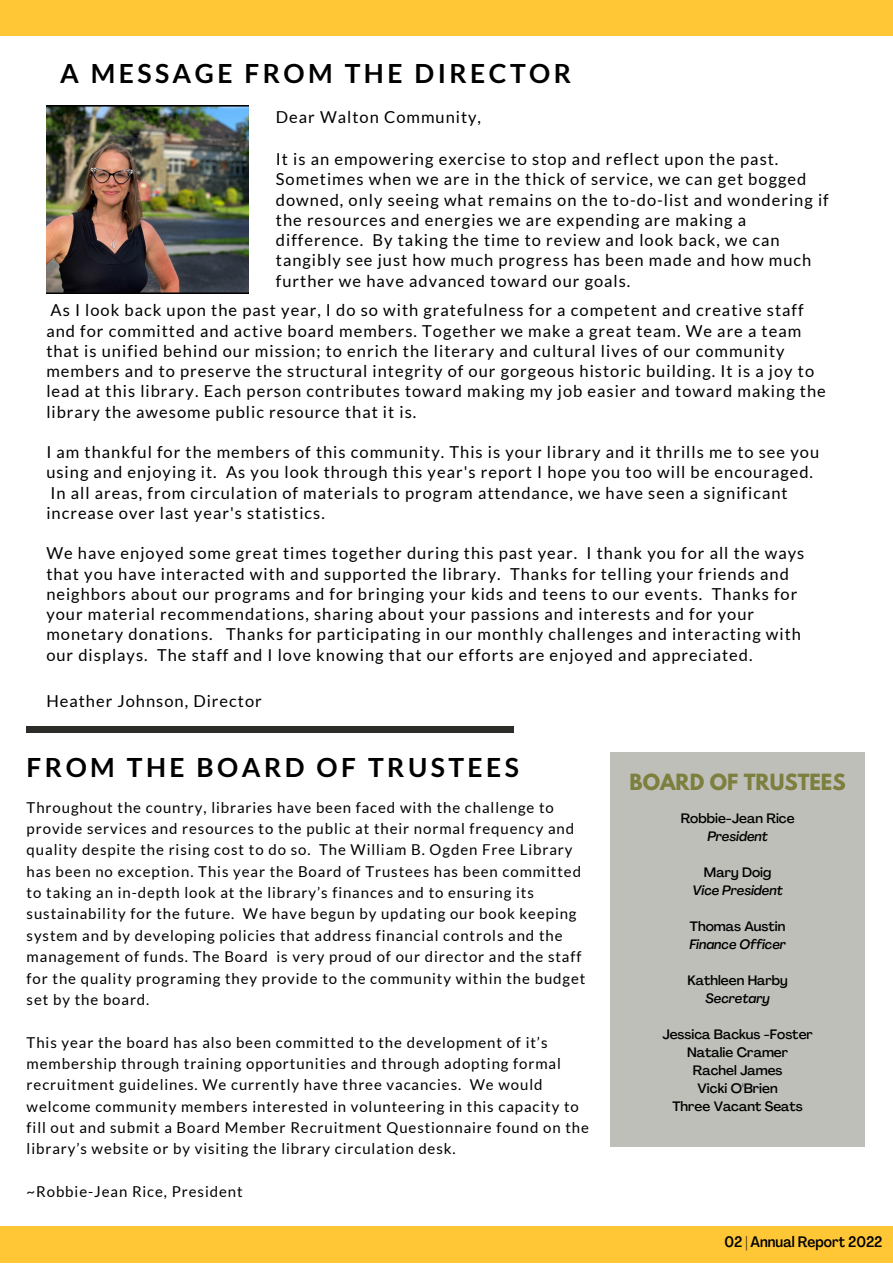
<style>
.page{position:relative;width:893px;height:1264px;background:#fff}
.page>*{position:absolute;margin:0;border:0;box-sizing:border-box;transform-origin:0 0}
.t1{font:700 26.4px "Lato";letter-spacing:.13em;color:#000}
.t2{font:700 19.8px "League Spartan";color:#7d7f3f}
.t3{font:16.5px/20.2px "Lato";letter-spacing:.06em;color:#000}
.t4{font:15px/21.3px "Lato";letter-spacing:.06em;color:#000}
.t5{font:500 condensed 15px "Agrandir";color:#000}
.t6{font:500 13.5px/18px "Agrandir";color:#000;text-align:center}
.t7{font:italic 500 13.5px "Agrandir";color:#000}
</style>
<div class="page">
<img style="left:46px;top:105px;width:203px;height:188px">
<div style="left:0;top:0;width:892px;height:36px;background:#ffc736"></div>
<div style="left:0;top:1226px;width:892px;height:36px;background:#ffc736"></div>
<div style="left:610px;top:752px;width:254px;height:394px;background:#bfbfba"></div>
<div style="left:27px;top:726px;width:486px;height:6px;background:#2c2c29"></div>
<h1 class="t1" style="left:60px;top:57px;width:512px">A MESSAGE FROM THE DIRECTOR</h1>
<p class="t3" style="left:276px;top:107px;width:207px">Dear Walton Community,</p>
<p class="t3" style="left:276px;top:149px;width:554px">It is an empowering exercise to stop and reflect upon the past.<br>Sometimes when we are in the thick of service, we can get bogged downed, only seeing what remains on the to-do-list and wondering if the resources and energies we are expending are making a difference. By taking the time to review and look back, we can tangibly see just how much progress has been made and how much further we have advanced toward our goals.</p>
<p class="t3" style="left:46px;top:300px;width:781px">As I look back upon the past year, I do so with gratefulness for a competent and creative staff and for committed and active board members. Together we make a great team. We are a team that is unified behind our mission; to enrich the literary and cultural lives of our community members and to preserve the structural integrity of our gorgeous historic building. It is a joy to lead at this library. Each person contributes toward making my job easier and toward making the library the awesome public resource that it is.</p>
<p class="t3" style="left:46px;top:441px;width:774px">I am thankful for the members of this community. This is your library and it thrills me to see you using and enjoying it. As you look through this year's report I hope you too will be encouraged.<br>In all areas, from circulation of materials to program attendance, we have seen a significant increase over last year's statistics.</p>
<p class="t3" style="left:46px;top:543px;width:759px">We have enjoyed some great times together during this past year. I thank you for all the ways that you have interacted with and supported the library. Thanks for telling your friends and neighbors about our programs and for bringing your kids and teens to our events. Thanks for your material recommendations, sharing about your passions and interests and for your monetary donations. Thanks for participating in our monthly challenges and interacting with our displays. The staff and I love knowing that our efforts are enjoyed and appreciated.</p>
<p class="t3" style="left:46px;top:690px;width:217px">Heather Johnson, Director</p>
<h1 class="t1" style="left:27px;top:751px;width:493px">FROM THE BOARD OF TRUSTEES</h1>
<p class="t4" style="left:27px;top:796px;width:560px">Throughout the country, libraries have been faced with the challenge to provide services and resources to the public at their normal frequency and quality despite the rising cost to do so. The William B. Ogden Free Library has been no exception. This year the Board of Trustees has been committed to taking an in-depth look at the library’s finances and to ensuring its sustainability for the future. We have begun by updating our book keeping system and by developing policies that address financial controls and the management of funds. The Board is very proud of our director and the staff for the quality programing they provide to the community within the budget set by the board.</p>
<p class="t4" style="left:27px;top:1031px;width:563px">This year the board has also been committed to the development of it’s membership through training opportunities and through adopting formal recruitment guidelines. We currently have three vacancies. We would welcome community members interested in volunteering in this capacity to fill out and submit a Board Member Recruitment Questionnaire found on the library’s website or by visiting the library circulation desk.</p>
<p class="t4" style="left:27px;top:1180px;width:217px">~Robbie-Jean Rice, President</p>
<p class="t2" style="left:629px;top:772px;width:217px">BOARD OF TRUSTEES</p>
<p class="t6" style="left:680px;top:810px;width:115px">Robbie-Jean Rice</p>
<p class="t7" style="left:707px;top:831px;width:62px">President</p>
<p class="t6" style="left:703px;top:864px;width:69px">Mary Doig</p>
<p class="t7" style="left:692px;top:885px;width:92px">Vice President</p>
<p class="t6" style="left:690px;top:918px;width:97px">Thomas Austin</p>
<p class="t7" style="left:689px;top:938px;width:98px">Finance Officer</p>
<p class="t6" style="left:687px;top:972px;width:102px">Kathleen Harby</p>
<p class="t7" style="left:705px;top:992px;width:66px">Secretary</p>
<p class="t6" style="left:662px;top:1026px;width:152px">Jessica Backus -Foster<br>Natalie Cramer<br>Rachel James<br>Vicki O'Brien<br>Three Vacant Seats</p>
<p class="t5" style="left:724px;top:1235px;width:160px">02 | Annual Report 2022</p>
</div>
